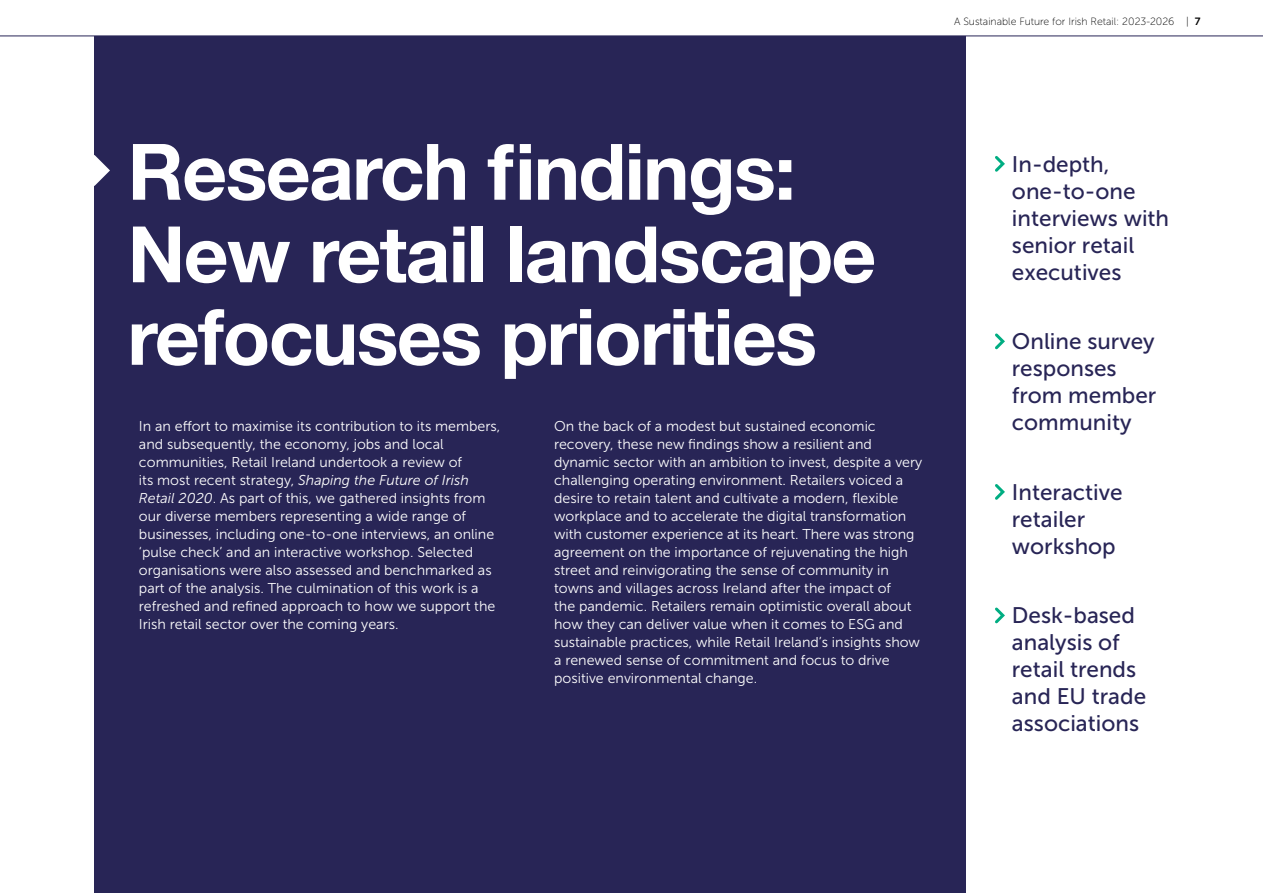
<style>
.page{position:relative;width:1263px;height:893px;background:#fff}
.page>*{position:absolute;margin:0;border:0;box-sizing:border-box;transform-origin:0 0}
.t1{font:700 78px/82.5px "Helvetica Neue";letter-spacing:-.02em;color:#fff}
.t2{font:22.5px/27px "Museo Sans 500";color:#282556}
.t3{font:14.25px/18px "Museo Sans 300";color:#fff}
.t4{font:10.5px "Museo Sans 100";color:#000}
.s1{font-family:"Museo Sans 700"}
.s2{font-style:italic}
</style>
<div class="page">
<div style="left:95px;top:0;width:871px;height:893px;background:#282556"></div>
<svg style="left:995px;top:156px;width:10px;height:16px"></svg>
<svg style="left:995px;top:333px;width:10px;height:17px"></svg>
<svg style="left:995px;top:484px;width:10px;height:16px"></svg>
<svg style="left:995px;top:607px;width:10px;height:17px"></svg>
<svg style="left:94px;top:155px;width:16px;height:31px"></svg>
<div style="left:0;top:0;width:1263px;height:36px;background:#fff"></div>
<p class="t4" style="left:954px;top:16px;width:248px">A Sustainable Future for Irish Retail: 2023-2026 | <span class="s1">7</span></p>
<h1 class="t1" style="left:128px;top:133px;width:750px">Research findings:<br>New retail landscape refocuses priorities</h1>
<p class="t3" style="left:139px;top:417px;width:363px">In an effort to maximise its contribution to its members, and subsequently, the economy, jobs and local communities, Retail Ireland undertook a review of<br>its most recent strategy, <span class="s2">Shaping the Future of Irish Retail 2020</span>. As part of this, we gathered insights from our diverse members representing a wide range of businesses, including one-to-one interviews, an online ‘pulse check’ and an interactive workshop. Selected organisations were also assessed and benchmarked as part of the analysis. The culmination of this work is a refreshed and refined approach to how we support the Irish retail sector over the coming years.</p>
<p class="t3" style="left:554px;top:417px;width:370px">On the back of a modest but sustained economic recovery, these new findings show a resilient and dynamic sector with an ambition to invest, despite a very challenging operating environment. Retailers voiced a desire to retain talent and cultivate a modern, flexible workplace and to accelerate the digital transformation with customer experience at its heart. There was strong agreement on the importance of rejuvenating the high street and reinvigorating the sense of community in towns and villages across Ireland after the impact of<br>the pandemic. Retailers remain optimistic overall about how they can deliver value when it comes to ESG and sustainable practices, while Retail Ireland’s insights show a renewed sense of commitment and focus to drive positive environmental change.</p>
<h2 class="t2" style="left:1012px;top:151px;width:159px">In-depth, one-to-one interviews with senior retail executives</h2>
<h2 class="t2" style="left:1012px;top:328px;width:146px">Online survey responses from member community</h2>
<h2 class="t2" style="left:1012px;top:479px;width:112px">Interactive retailer workshop</h2>
<h2 class="t2" style="left:1012px;top:602px;width:136px">Desk-based analysis of retail trends and EU trade associations</h2>
</div>
